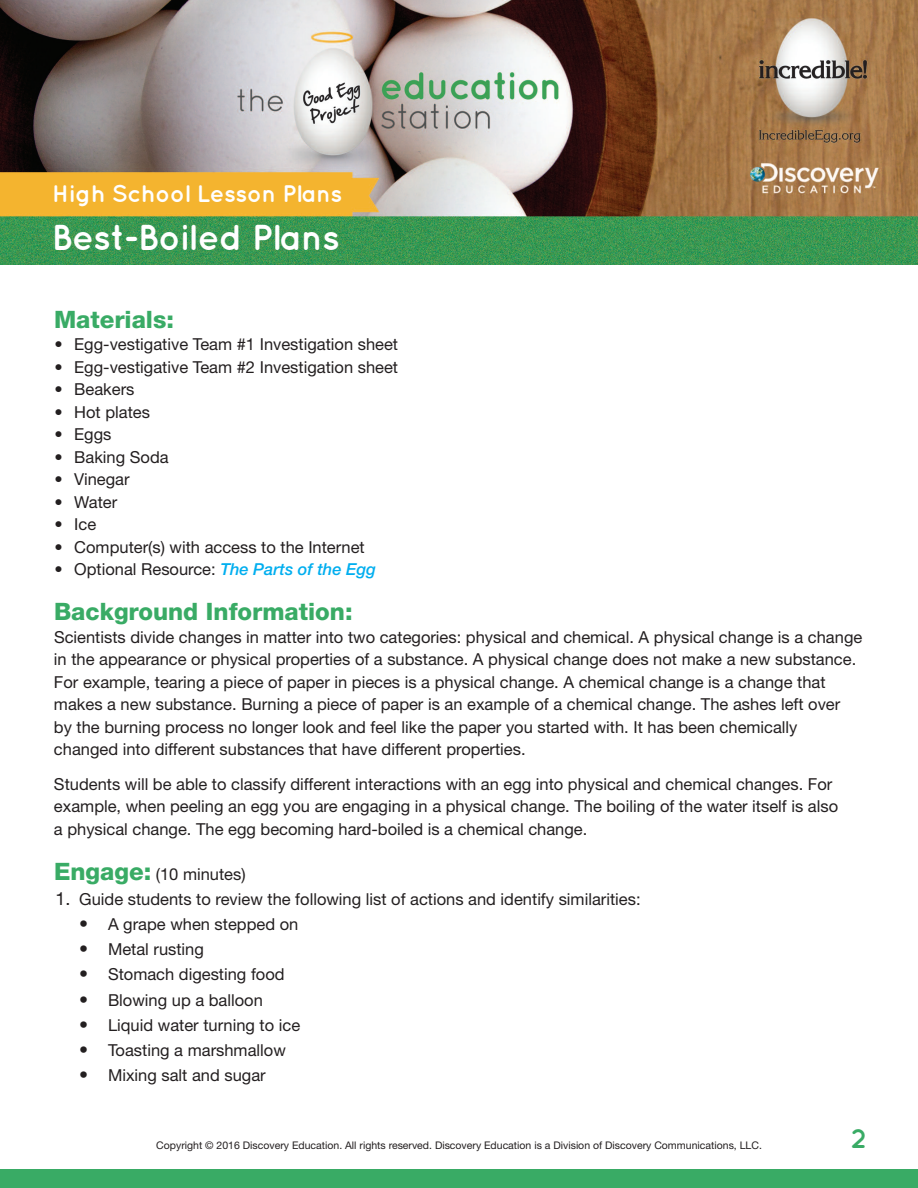
<style>
.page{position:relative;width:918px;height:1188px;background:#fff}
.page>*{position:absolute;margin:0;border:0;box-sizing:border-box;transform-origin:0 0}
.t1{font:700 36px "Quicksand";letter-spacing:-.025em;color:#fff}
.t2{font:700 27px "Quicksand";color:#39ab65}
.t3{font:800 24px "Helvetica Neue";color:#39ab65}
.t4{font:700 24px "Quicksand";letter-spacing:-.015em;color:#fff}
.t5{font:16.5px/22.5px "Helvetica Neue";color:#231f20}
.t6{font:10.5px "Helvetica Neue";color:#231f20}
.s1{font-weight:500;font-style:italic;color:#00aeef}
.s2{font-weight:800;font-size:24px;color:#39ab65}
.s3{font-size:18px}
</style>
<div class="page">
<img style="left:0;top:0;width:918px;height:265px">
<div style="left:0;top:1170px;width:918px;height:18px;background:#39ab65"></div>
<h3 class="t4" style="left:52px;top:186px;width:292px">High School Lesson Plans</h3>
<h1 class="t1" style="left:52px;top:225px;width:290px">Best-Boiled Plans</h1>
<h3 class="t3" style="left:54px;top:311px;width:121px">Materials:</h3>
<p class="t5" style="left:55px;top:333px;width:345px">• Egg-vestigative Team #1 Investigation sheet</p>
<p class="t5" style="left:55px;top:355px;width:345px">• Egg-vestigative Team #2 Investigation sheet</p>
<p class="t5" style="left:55px;top:378px;width:81px">• Beakers</p>
<p class="t5" style="left:55px;top:400px;width:97px">• Hot plates</p>
<p class="t5" style="left:55px;top:423px;width:59px">• Eggs</p>
<p class="t5" style="left:55px;top:445px;width:116px">• Baking Soda</p>
<p class="t5" style="left:55px;top:468px;width:77px">• Vinegar</p>
<p class="t5" style="left:55px;top:490px;width:64px">• Water</p>
<p class="t5" style="left:55px;top:513px;width:43px">• Ice</p>
<p class="t5" style="left:55px;top:535px;width:312px">• Computer(s) with access to the Internet</p>
<p class="t5" style="left:55px;top:558px;width:323px">• Optional Resource: <span class="s1">The Parts of the Egg</span></p>
<h3 class="t3" style="left:54px;top:603px;width:300px">Background Information:</h3>
<p class="t5" style="left:54px;top:625px;width:810px">Scientists divide changes in matter into two categories: physical and chemical. A physical change is a change in the appearance or physical properties of a substance. A physical change does not make a new substance.<br>For example, tearing a piece of paper in pieces is a physical change. A chemical change is a change that makes a new substance. Burning a piece of paper is an example of a chemical change. The ashes left over by the burning process no longer look and feel like the paper you started with. It has been chemically changed into different substances that have different properties.</p>
<p class="t5" style="left:54px;top:772px;width:786px">Students will be able to classify different interactions with an egg into physical and chemical changes. For example, when peeling an egg you are engaging in a physical change. The boiling of the water itself is also a physical change. The egg becoming hard-boiled is a chemical change.</p>
<p class="t5" style="left:54px;top:862px;width:193px"><span class="s2">Engage:</span> (10 minutes)</p>
<p class="t5" style="left:55px;top:887px;width:587px"><span class="s3">1.</span> Guide students to review the following list of actions and identify similarities:</p>
<p class="t5" style="left:79px;top:913px;width:221px"><span class="s3">•</span> A grape when stepped on</p>
<p class="t5" style="left:79px;top:938px;width:126px"><span class="s3">•</span> Metal rusting</p>
<p class="t5" style="left:79px;top:963px;width:207px"><span class="s3">•</span> Stomach digesting food</p>
<p class="t5" style="left:79px;top:988px;width:185px"><span class="s3">•</span> Blowing up a balloon</p>
<p class="t5" style="left:79px;top:1013px;width:222px"><span class="s3">•</span> Liquid water turning to ice</p>
<p class="t5" style="left:79px;top:1039px;width:208px"><span class="s3">•</span> Toasting a marshmallow</p>
<p class="t5" style="left:79px;top:1064px;width:188px"><span class="s3">•</span> Mixing salt and sugar</p>
<p class="t6" style="left:156px;top:1139px;width:607px">Copyright © 2016 Discovery Education. All rights reserved. Discovery Education is a Division of Discovery Communications, LLC.</p>
<h2 class="t2" style="left:851px;top:1129px;width:17px">2</h2>
</div>
